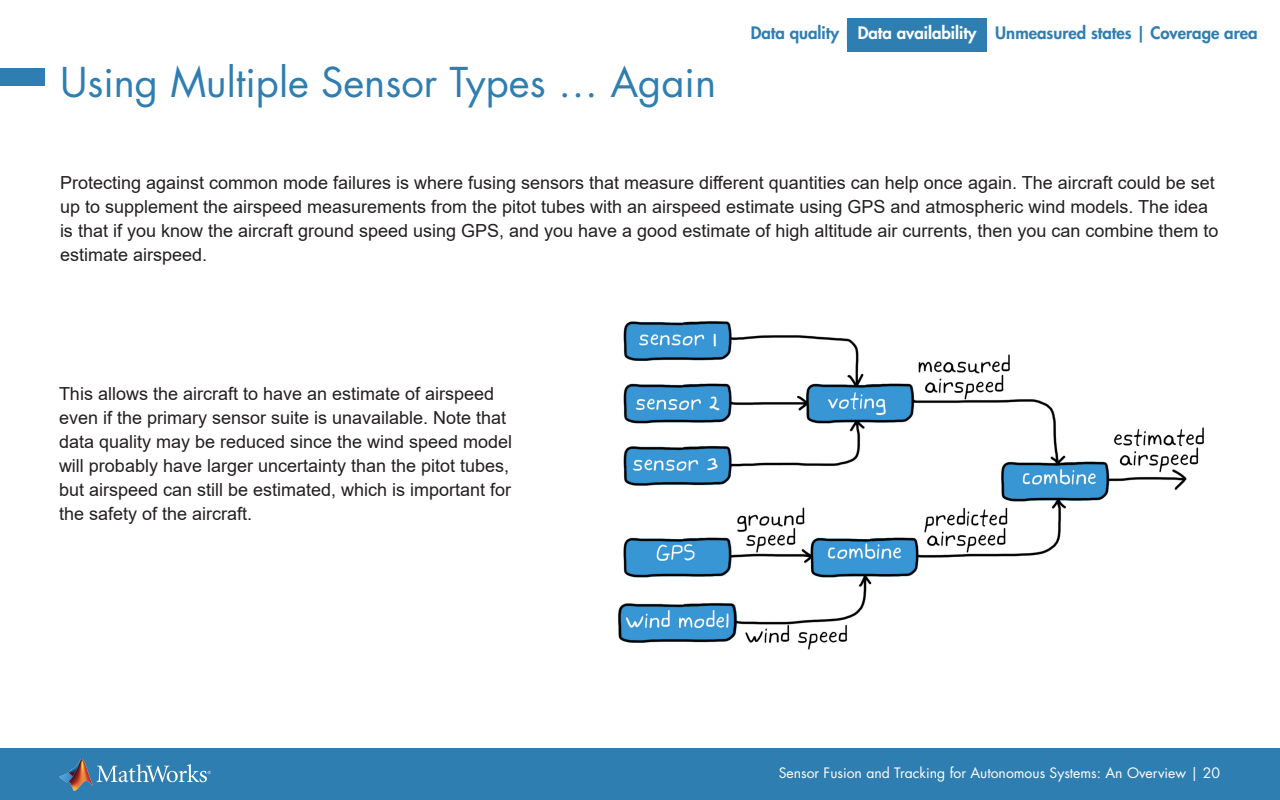
<style>
.page{position:relative;width:1280px;height:800px;background:#fff}
.page>*{position:absolute;margin:0;border:0;box-sizing:border-box;transform-origin:0 0}
.Section_Header{font:40px "Futura Std";color:#2f7eb2}
.body_copy_-_large{font:18px/24px "Arial";color:#231f20}
.body_copy_-_large-2{font:800 16.7px "Futura Std";color:#2f7eb2}
.t1{font:14px "Futura Std";color:#fff}
.s1{color:#fff}
</style>
<div class="page">
<div style="left:0;top:748px;width:1280px;height:52px;background:#2f7eb2"></div>
<svg style="left:97px;top:764px;width:114px;height:18px"></svg>
<img style="left:59px;top:760px;width:33px;height:30px">
<div style="left:0;top:68px;width:45px;height:18px;background:#2f7eb2"></div>
<div style="left:847px;top:18px;width:140px;height:33px;background:#2f7eb2"></div>
<img style="left:618px;top:321px;width:586px;height:329px">
<p class="Section_Header" style="left:60px;top:57px;width:658px">Using Multiple Sensor Types … Again</p>
<p class="body_copy_-_large-2" style="left:751px;top:22px;width:508px">Data quality | <span class="s1">Data availability</span> | Unmeasured states | Coverage area</p>
<p class="body_copy_-_large" style="left:60px;top:171px;width:1160px">Protecting against common mode failures is where fusing sensors that measure different quantities can help once again. The aircraft could be set up to supplement the airspeed measurements from the pitot tubes with an airspeed estimate using GPS and atmospheric wind models. The idea is that if you know the aircraft ground speed using GPS, and you have a good estimate of high altitude air currents, then you can combine them to estimate airspeed.</p>
<p class="body_copy_-_large" style="left:59px;top:382px;width:455px">This allows the aircraft to have an estimate of airspeed even if the primary sensor suite is unavailable. Note that data quality may be reduced since the wind speed model will probably have larger uncertainty than the pitot tubes, but airspeed can still be estimated, which is important for the safety of the aircraft.</p>
<p class="t1" style="left:779px;top:763px;width:443px">Sensor Fusion and Tracking for Autonomous Systems: An Overview | 20</p>
</div>
